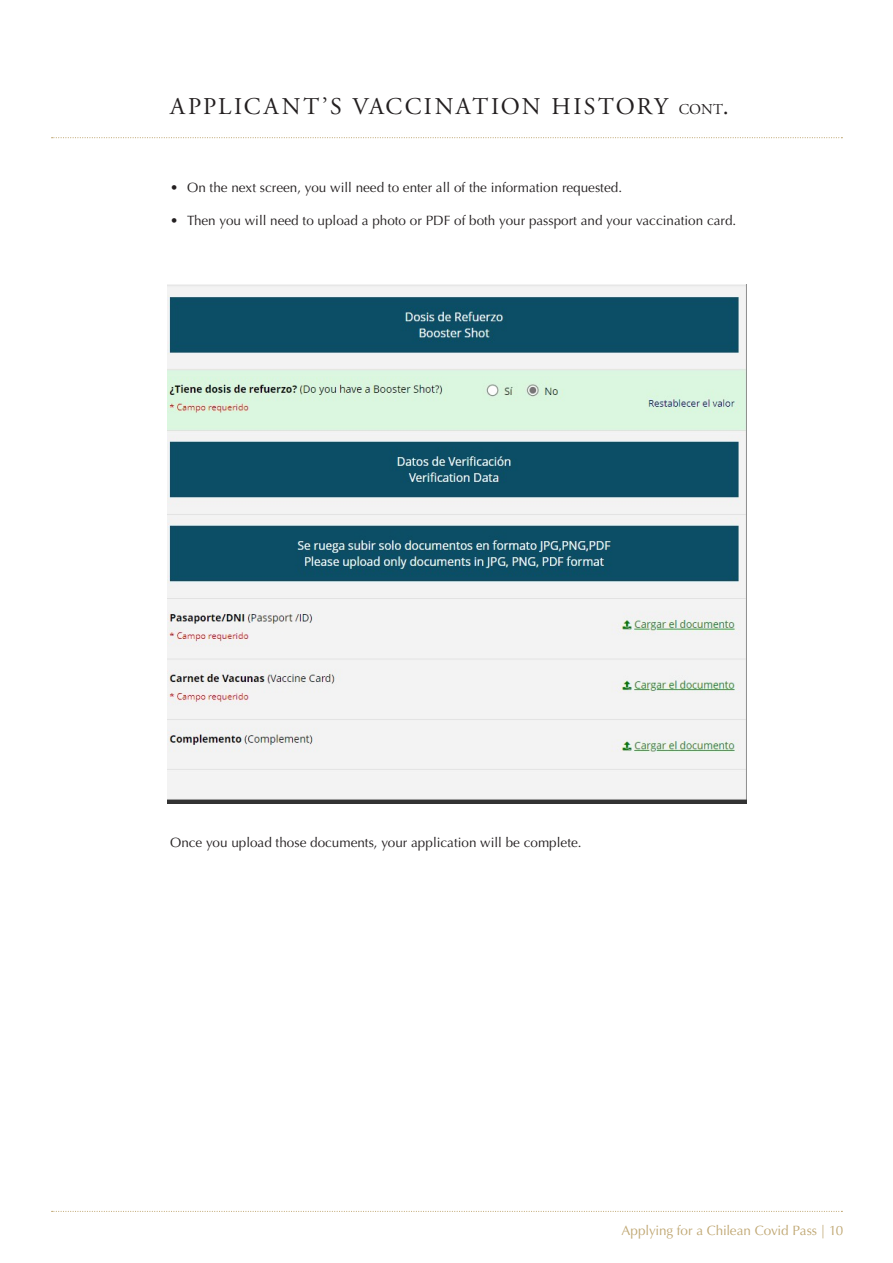
<style>
.page{position:relative;width:893px;height:1263px;background:#fff}
.page>*{position:absolute;margin:0;border:0;box-sizing:border-box;transform-origin:0 0}
.t1{font:24px "Adobe Garamond";letter-spacing:.095em;color:#231f20}
.UPFRONT_COPY_8_12{font:13.5px "Optima";color:#231f20}
.t2{font:13.5px "Optima";letter-spacing:-.01em;color:#c0a874}
.s1{font-size:15px}
</style>
<div class="page">
<svg style="left:52px;top:1211px;width:790px;height:1px"></svg>
<svg style="left:52px;top:137px;width:790px;height:1px"></svg>
<img style="left:168px;top:285px;width:578px;height:518px">
<p class="t1" style="left:170px;top:94px;width:560px">APPLICANT’S VACCINATION HISTORY <span class="s1">CONT</span>.</p>
<p class="UPFRONT_COPY_8_12" style="left:170px;top:179px;width:453px">• On the next screen, you will need to enter all of the information requested.</p>
<p class="UPFRONT_COPY_8_12" style="left:170px;top:213px;width:568px">• Then you will need to upload a photo or PDF of both your passport and your vaccination card.</p>
<p class="UPFRONT_COPY_8_12" style="left:170px;top:835px;width:413px">Once you upload those documents, your application will be complete.</p>
<p class="t2" style="left:621px;top:1223px;width:223px">Applying for a Chilean Covid Pass | 10</p>
</div>
